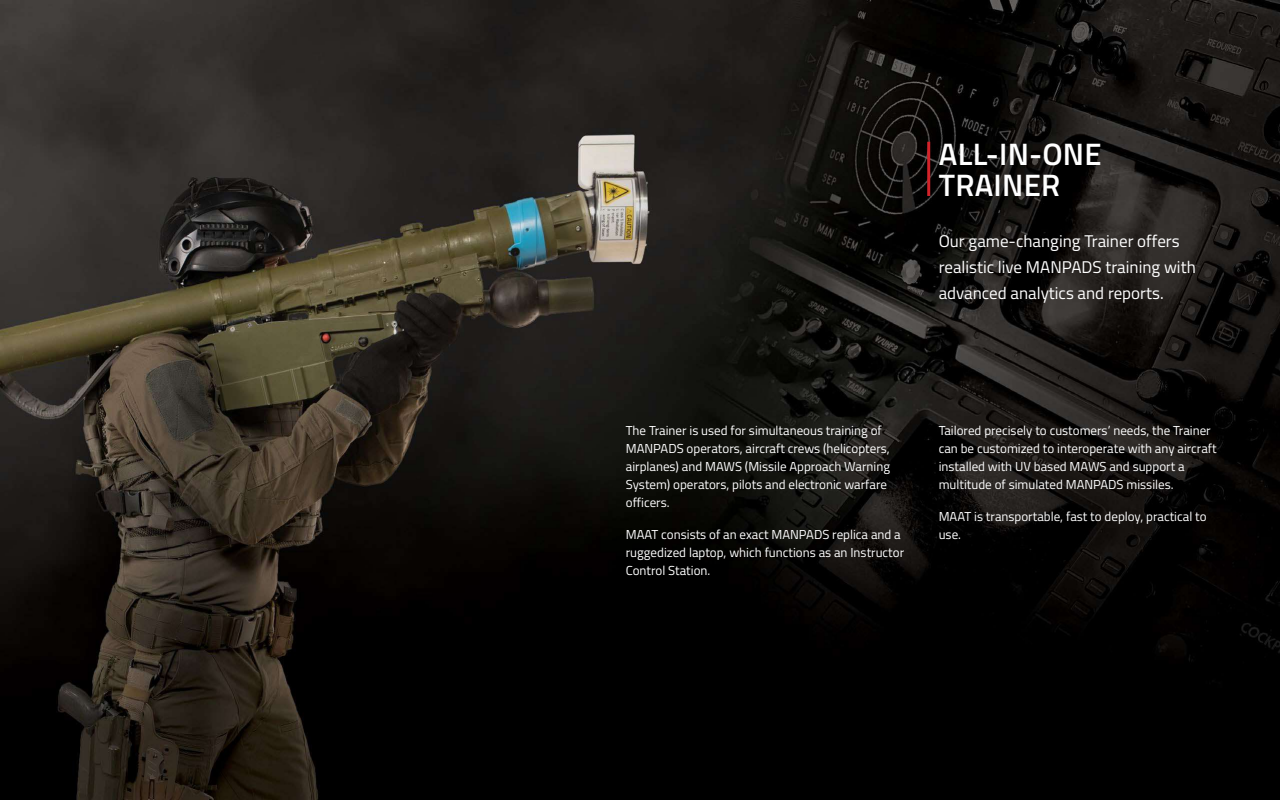
<style>
.page{position:relative;width:1280px;height:800px;background:#fff}
.page>*{position:absolute;margin:0;border:0;box-sizing:border-box;transform-origin:0 0}
.t1{font:600 31px/31px "Titillium";letter-spacing:.01em;color:#fff}
.t2{font:17px/26px "Titillium";color:#fff}
.t3{font:13px/18px "Titillium Web";color:#fff}
</style>
<div class="page">
<img style="left:0;top:0;width:1280px;height:800px">
<hr style="left:927px;top:142px;width:3px;height:54px;background:#d2232a">
<h1 class="t1" style="left:939px;top:137px;width:164px">ALL-IN-ONE<br>TRAINER</h1>
<h2 class="t2" style="left:939px;top:227px;width:259px">Our game-changing Trainer offers realistic live MANPADS training with advanced analytics and reports.</h2>
<p class="t3" style="left:626px;top:420px;width:266px">The Trainer is used for simultaneous training of MANPADS operators, aircraft crews (helicopters, airplanes) and MAWS (Missile Approach Warning System) operators, pilots and electronic warfare officers.</p>
<p class="t3" style="left:626px;top:525px;width:280px">MAAT consists of an exact MANPADS replica and a ruggedized laptop, which functions as an Instructor<br>Control Station.</p>
<p class="t3" style="left:939px;top:420px;width:280px">Tailored precisely to customers’ needs, the Trainer can be customized to interoperate with any aircraft installed with UV based MAWS and support a multitude of simulated MANPADS missiles.</p>
<p class="t3" style="left:939px;top:507px;width:269px">MAAT is transportable, fast to deploy, practical to use.</p>
</div>
